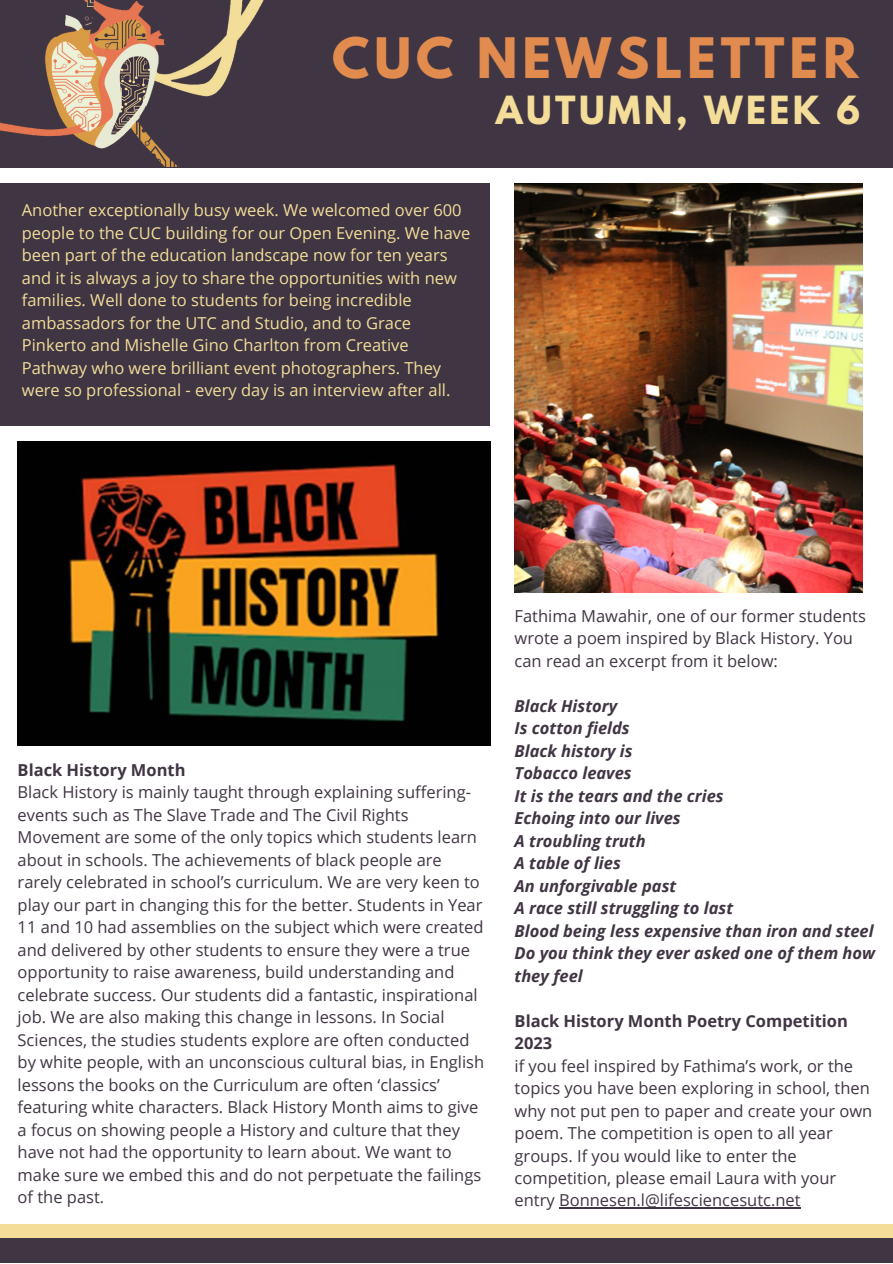
<style>
.page{position:relative;width:893px;height:1264px;background:#fff}
.page>*{position:absolute;margin:0;border:0;box-sizing:border-box;transform-origin:0 0}
.t1{font:700 49.35px "League Spartan";letter-spacing:.1em;color:#e18b4f}
.t2{font:700 34.35px "League Spartan";letter-spacing:.1em;color:#f3dd99}
.t3{font:16.5px/22.5px "Open Sans";color:#403543}
.t4{font:16.5px/22.5px "Open Sans";color:#f3dd99}
.t5{font:italic 700 16.5px/22.5px "Open Sans";color:#403543}
.t6{font:700 16.5px/22.5px "Open Sans";color:#403543}
</style>
<div class="page">
<div style="left:0;top:1224px;width:892px;height:28px;background:#f3dd99"></div>
<div style="left:0;top:1237px;width:892px;height:25px;background:#403543"></div>
<div style="left:0;top:183px;width:489px;height:243px;background:#403543"></div>
<div style="left:0;top:0;width:892px;height:168px;background:#403543"></div>
<img style="left:0;top:0;width:264px;height:166px">
<img style="left:514px;top:183px;width:348px;height:409px">
<img style="left:18px;top:441px;width:472px;height:304px">
<hr style="left:559px;top:1207px;width:241px;height:1px;background:#403543">
<p class="t1" style="left:332px;top:34px;width:527px">CUC NEWSLETTER</p>
<p class="t2" style="left:495px;top:93px;width:366px">AUTUMN, WEEK 6</p>
<p class="t4" style="left:22px;top:198px;width:450px">Another exceptionally busy week. We welcomed over 600 people to the CUC building for our Open Evening. We have been part of the education landscape now for ten years and it is always a joy to share the opportunities with new families. Well done to students for being incredible ambassadors for the UTC and Studio, and to Grace Pinkerto and Mishelle Gino Charlton from Creative Pathway who were brilliant event photographers. They were so professional - every day is an interview after all.</p>
<p class="t6" style="left:18px;top:758px;width:169px">Black History Month</p>
<p class="t3" style="left:18px;top:780px;width:468px">Black History is mainly taught through explaining suffering&shy;events such as The Slave Trade and The Civil Rights Movement are some of the only topics which students learn about in schools. The achievements of black people are rarely celebrated in school’s curriculum. We are very keen to play our part in changing this for the better. Students in Year 11 and 10 had assemblies on the subject which were created and delivered by other students to ensure they were a true opportunity to raise awareness, build understanding and celebrate success. Our students did a fantastic, inspirational job. We are also making this change in lessons. In Social Sciences, the studies students explore are often conducted by white people, with an unconscious cultural bias, in English lessons the books on the Curriculum are often ‘classics’ featuring white characters. Black History Month aims to give a focus on showing people a History and culture that they have not had the opportunity to learn about. We want to make sure we embed this and do not perpetuate the failings of the past.</p>
<p class="t3" style="left:514px;top:604px;width:353px">Fathima Mawahir, one of our former students wrote a poem inspired by Black History. You can read an excerpt from it below:</p>
<p class="t5" style="left:514px;top:694px;width:104px">Black History</p>
<p class="t5" style="left:514px;top:716px;width:117px">Is cotton fields</p>
<p class="t5" style="left:514px;top:739px;width:119px">Black history is</p>
<p class="t5" style="left:514px;top:761px;width:119px">Tobacco leaves</p>
<p class="t5" style="left:514px;top:784px;width:210px">It is the tears and the cries</p>
<p class="t5" style="left:514px;top:806px;width:168px">Echoing into our lives</p>
<p class="t5" style="left:514px;top:829px;width:132px">A troubling truth</p>
<p class="t5" style="left:514px;top:851px;width:108px">A table of lies</p>
<p class="t5" style="left:514px;top:874px;width:163px">An unforgivable past</p>
<p class="t5" style="left:514px;top:896px;width:220px">A race still struggling to last</p>
<p class="t5" style="left:514px;top:918px;width:360px">Blood being less expensive than iron and steel</p>
<p class="t5" style="left:514px;top:941px;width:362px">Do you think they ever asked one of them how they feel</p>
<p class="t6" style="left:514px;top:1008px;width:335px">Black History Month Poetry Competition<br>2023</p>
<p class="t3" style="left:514px;top:1053px;width:359px">if you feel inspired by Fathima’s work, or the topics you have been exploring in school, then why not put pen to paper and create your own poem. The competition is open to all year groups. If you would like to enter the competition, please email Laura with your entry Bonnesen.l@lifesciencesutc.net</p>
</div>
